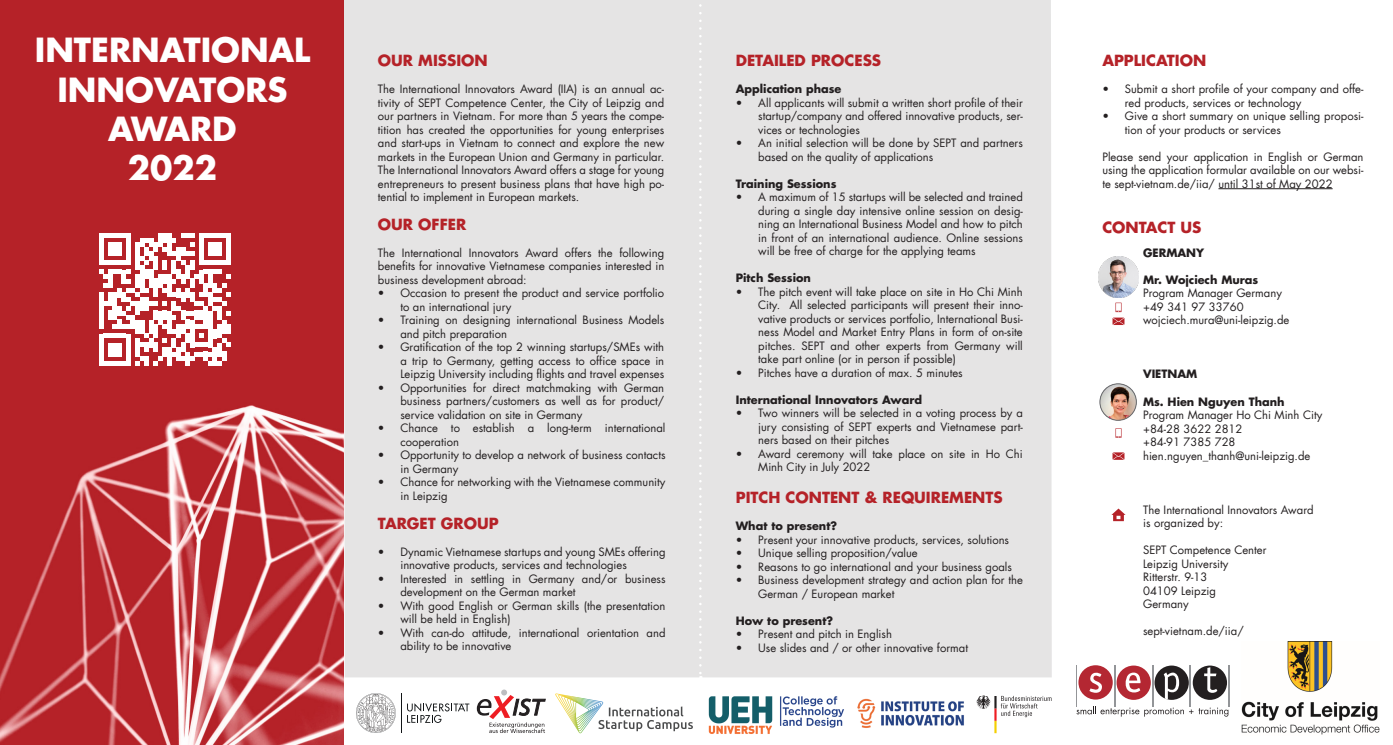
<style>
.page{position:relative;width:1393px;height:745px;background:#fff}
.page>*{position:absolute;margin:0;border:0;box-sizing:border-box;transform-origin:0 0}
.Absatzformat_1{font:700 32.5px/39px "Futura";color:#fff;text-align:center}
.Überschrift_rot{font:700 15px "Futura";color:#b52228}
.Text{font:11.25px/13.5px "Futura";color:#231f20}
.Überschrift_fett{font:700 11.25px "Futura";color:#231f20}
.Text-2{font:700 11.25px "Futura";color:#231f20}
</style>
<div class="page">
<svg style="left:407px;top:703px;width:62px;height:19px"></svg>
<hr style="left:401px;top:692px;width:1px;height:40px;background:#111416">
<svg style="left:356px;top:693px;width:40px;height:39px"></svg>
<div style="left:1116px;top:665px;width:34px;height:34px;background:#b42732;border-radius:50%"></div>
<div style="left:1154px;top:665px;width:34px;height:34px;background:#231f20;border-radius:50%"></div>
<div style="left:1192px;top:665px;width:35px;height:34px;background:#231f20;border-radius:50%"></div>
<div style="left:1078px;top:664px;width:34px;height:35px;background:#b42732;border-radius:50%"></div>
<hr style="left:1114px;top:664px;width:1px;height:42px;background:#939598">
<hr style="left:1152px;top:664px;width:1px;height:42px;background:#939598">
<hr style="left:1189px;top:664px;width:2px;height:42px;background:#939598">
<hr style="left:1228px;top:664px;width:1px;height:42px;background:#939598">
<svg style="left:1089px;top:672px;width:13px;height:21px"></svg>
<svg style="left:1125px;top:672px;width:16px;height:20px"></svg>
<svg style="left:1163px;top:672px;width:16px;height:27px"></svg>
<svg style="left:1204px;top:666px;width:13px;height:26px"></svg>
<svg style="left:1076px;top:706px;width:152px;height:10px"></svg>
<hr style="left:1218px;top:188px;width:114px;height:1px;background:#231f20">
<svg style="left:1111px;top:508px;width:14px;height:13px"></svg>
<svg style="left:1112px;top:302px;width:12px;height:23px"></svg>
<img style="left:0;top:0;width:344px;height:744px">
<div style="left:344px;top:0;width:707px;height:677px;background:#e5e4e4"></div>
<svg style="left:699px;top:0;width:2px;height:677px"></svg>
<img style="left:1100px;top:383px;width:36px;height:37px;border-radius:18px">
<div style="left:1099px;top:383px;width:37px;height:37px;border:1px solid #6c6d70;border-radius:50%"></div>
<svg style="left:477px;top:689px;width:68px;height:43px"></svg>
<svg style="left:976px;top:695px;width:75px;height:37px"></svg>
<svg style="left:1112px;top:452px;width:12px;height:7px"></svg>
<svg style="left:1115px;top:428px;width:6px;height:9px"></svg>
<svg style="left:555px;top:693px;width:138px;height:39px"></svg>
<img style="left:1241px;top:641px;width:138px;height:94px">
<svg style="left:99px;top:233px;width:132px;height:132px"></svg>
<img style="left:1098px;top:256px;width:40px;height:41px">
<img style="left:708px;top:696px;width:136px;height:38px">
<img style="left:857px;top:698px;width:107px;height:30px">
<p class="Absatzformat_1" style="left:35px;top:30px;width:277px">INTERNATIONAL<br>INNOVATORS<br>AWARD</p>
<p class="Absatzformat_1" style="left:128px;top:147px;width:91px">2022</p>
<p class="Überschrift_rot" style="left:378px;top:50px;width:111px">OUR MISSION</p>
<p class="Text" style="left:378px;top:82px;width:288px;text-align:justify">The International Innovators Award (IIA) is an annual ac&shy;tivity of SEPT Competence Center, the City of Leipzig and our partners in Vietnam. For more than 5 years the compe&shy;tition has created the opportunities for young enterprises and start-ups in Vietnam to connect and explore the new markets in the European Union and Germany in particular.<br>The International Innovators Award offers a stage for young entrepreneurs to present business plans that have high po&shy;tential to implement in European markets.</p>
<p class="Überschrift_rot" style="left:378px;top:214px;width:90px">OUR OFFER</p>
<p class="Text" style="left:378px;top:246px;width:288px;text-align:justify">The International Innovators Award offers the following benefits for innovative Vietnamese companies interested in business development abroad:</p>
<p class="Text" style="left:400px;top:286px;width:265px;text-indent:-22px">• Occasion to present the product and service portfolio to an international jury</p>
<p class="Text" style="left:400px;top:313px;width:265px;text-indent:-22px">• Training on designing international Business Models and pitch preparation</p>
<p class="Text" style="left:400px;top:340px;width:265px;text-align:justify;text-indent:-22px">• Gratification of the top 2 winning startups/SMEs with a trip to Germany, getting access to office space in Leipzig University including flights and travel expenses</p>
<p class="Text" style="left:400px;top:381px;width:265px;text-align:justify;text-indent:-22px">• Opportunities for direct matchmaking with German business partners/customers as well as for product/ service validation on site in Germany</p>
<p class="Text" style="left:400px;top:421px;width:266px;text-indent:-22px">• Chance to establish a long-term international cooperation</p>
<p class="Text" style="left:400px;top:448px;width:267px;text-indent:-22px">• Opportunity to develop a network of business contacts in Germany</p>
<p class="Text" style="left:400px;top:475px;width:267px;text-indent:-22px">• Chance for networking with the Vietnamese community in Leipzig</p>
<p class="Überschrift_rot" style="left:378px;top:512px;width:122px">TARGET GROUP</p>
<p class="Text" style="left:400px;top:544px;width:267px;text-indent:-22px">• Dynamic Vietnamese startups and young SMEs offering innovative products, services and technologies</p>
<p class="Text" style="left:400px;top:571px;width:266px;text-indent:-22px">• Interested in settling in Germany and/or business development on the German market</p>
<p class="Text" style="left:400px;top:598px;width:267px;text-indent:-22px">• With good English or German skills (the presentation will be held in English)</p>
<p class="Text" style="left:400px;top:625px;width:266px;text-indent:-22px">• With can-do attitude, international orientation and ability to be innovative</p>
<p class="Überschrift_rot" style="left:736px;top:50px;width:147px">DETAILED PROCESS</p>
<p class="Überschrift_fett" style="left:736px;top:81px;width:107px">Application phase</p>
<p class="Text" style="left:758px;top:96px;width:266px;text-align:justify;text-indent:-22px">• All applicants will submit a written short profile of their startup/company and offered innovative products, ser&shy;vices or technologies</p>
<p class="Text" style="left:758px;top:136px;width:266px;text-indent:-22px">• An initial selection will be done by SEPT and partners based on the quality of applications</p>
<p class="Überschrift_fett" style="left:736px;top:176px;width:102px">Training Sessions</p>
<p class="Text" style="left:758px;top:190px;width:266px;text-align:justify;text-indent:-22px">• A maximum of 15 startups will be selected and trained during a single day intensive online session on desig&shy;ning an International Business Model and how to pitch in front of an international audience. Online sessions will be free of charge for the applying teams</p>
<p class="Überschrift_fett" style="left:736px;top:270px;width:77px">Pitch Session</p>
<p class="Text" style="left:758px;top:285px;width:266px;text-align:justify;text-indent:-22px">• The pitch event will take place on site in Ho Chi Minh City. All selected participants will present their inno&shy;vative products or services portfolio, International Busi&shy;ness Model and Market Entry Plans in form of on-site pitches. SEPT and other experts from Germany will take part online (or in person if possible)</p>
<p class="Text" style="left:736px;top:366px;width:228px">• Pitches have a duration of max. 5 minutes</p>
<p class="Überschrift_fett" style="left:736px;top:392px;width:188px">International Innovators Award</p>
<p class="Text" style="left:758px;top:406px;width:266px;text-align:justify;text-indent:-22px">• Two winners will be selected in a voting process by a jury consisting of SEPT experts and Vietnamese part&shy;ners based on their pitches</p>
<p class="Text" style="left:758px;top:447px;width:266px;text-indent:-22px">• Award ceremony will take place on site in Ho Chi<br>Minh City in July 2022</p>
<p class="Überschrift_rot" style="left:736px;top:487px;width:268px">PITCH CONTENT &amp; REQUIREMENTS</p>
<p class="Überschrift_fett" style="left:736px;top:518px;width:103px">What to present?</p>
<p class="Text" style="left:736px;top:532px;width:275px">• Present your innovative products, services, solutions</p>
<p class="Text" style="left:736px;top:546px;width:183px">• Unique selling proposition/value</p>
<p class="Text" style="left:736px;top:559px;width:278px">• Reasons to go international and your business goals</p>
<p class="Text" style="left:758px;top:573px;width:266px;text-indent:-22px">• Business development strategy and action plan for the<br>German / European market</p>
<p class="Überschrift_fett" style="left:736px;top:612px;width:99px">How to present?</p>
<p class="Text" style="left:736px;top:627px;width:158px">• Present and pitch in English</p>
<p class="Text" style="left:736px;top:640px;width:234px">• Use slides and / or other innovative format</p>
<p class="Überschrift_rot" style="left:1102px;top:50px;width:105px">APPLICATION</p>
<p class="Text" style="left:1124px;top:82px;width:240px;text-indent:-22px">• Submit a short profile of your company and offe&shy;red products, services or technology</p>
<p class="Text" style="left:1124px;top:109px;width:240px;text-indent:-22px">• Give a short summary on unique selling proposi&shy;tion of your products or services</p>
<p class="Text" style="left:1102px;top:150px;width:263px;text-align:justify">Please send your application in English or German using the application formular available on our websi&shy;te sept-vietnam.de/iia/ until 31st of May 2022</p>
<p class="Überschrift_rot" style="left:1102px;top:217px;width:101px">CONTACT US</p>
<p class="Überschrift_fett" style="left:1143px;top:245px;width:63px">GERMANY</p>
<p class="Überschrift_fett" style="left:1143px;top:272px;width:117px">Mr. Wojciech Muras</p>
<p class="Text" style="left:1143px;top:286px;width:140px">Program Manager Germany</p>
<p class="Text" style="left:1143px;top:300px;width:102px">+49 341 97 33760</p>
<p class="Text" style="left:1143px;top:313px;width:148px">wojciech.mura@uni-leipzig.de</p>
<p class="Überschrift_fett" style="left:1143px;top:366px;width:56px">VIETNAM</p>
<p class="Text-2" style="left:1143px;top:393px;width:143px">Ms. Hien Nguyen Thanh</p>
<p class="Text" style="left:1143px;top:408px;width:181px">Program Manager Ho Chi Minh City</p>
<p class="Text" style="left:1143px;top:421px;width:101px">+84-28 3622 2812</p>
<p class="Text" style="left:1143px;top:435px;width:94px">+84-91 7385 728</p>
<p class="Text" style="left:1143px;top:448px;width:169px">hien.nguyen_thanh@uni-leipzig.de</p>
<p class="Text" style="left:1143px;top:502px;width:172px">The International Innovators Award</p>
<p class="Text" style="left:1143px;top:516px;width:82px">is organized by:</p>
<p class="Text" style="left:1143px;top:543px;width:125px">SEPT Competence Center</p>
<p class="Text" style="left:1143px;top:556px;width:87px">Leipzig University</p>
<p class="Text" style="left:1143px;top:570px;width:66px">Ritterstr. 9-13</p>
<p class="Text" style="left:1143px;top:583px;width:74px">04109 Leipzig</p>
<p class="Text" style="left:1143px;top:597px;width:47px">Germany</p>
<p class="Text" style="left:1143px;top:624px;width:102px">sept-vietnam.de/iia/</p>
</div>
